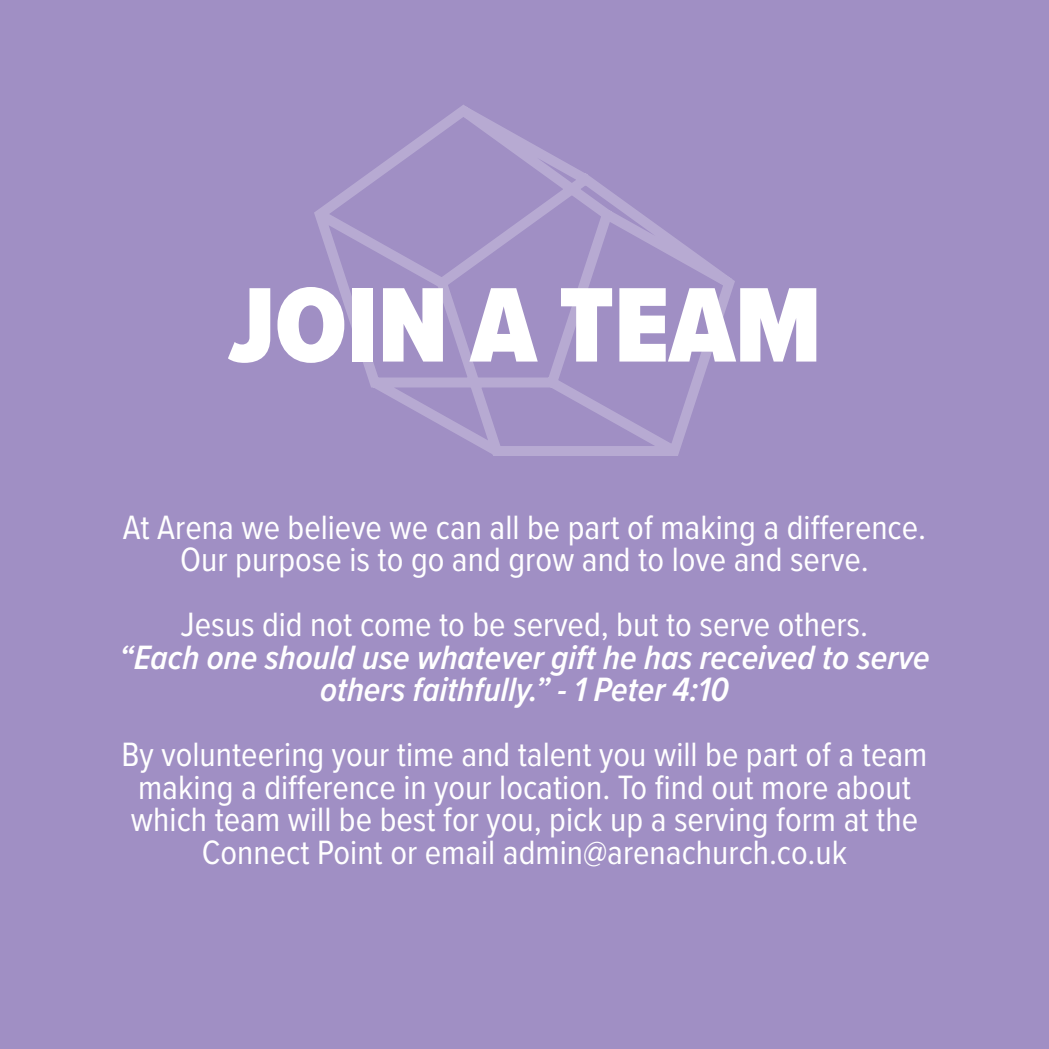
<style>
.page{position:relative;width:1049px;height:1049px;background:#a08fc4}
.page>*{position:absolute;margin:0;border:0;box-sizing:border-box;transform-origin:0 0}
.t1{font:900 110px "Proxima Nova Cond";color:#fff}
.t2{font:35px/32.5px "Proxima Nova Cond";color:#fff;text-align:center}
.t3{font:italic 600 35px/32.5px "Proxima Nova Cond";color:#fff;text-align:center}
</style>
<div class="page">
<svg style="left:314px;top:105px;width:421px;height:351px"></svg>
<p class="t1" style="left:227px;top:244px;width:596px">JOIN A TEAM</p>
<p class="t2" style="left:123px;top:509px;width:805px">At Arena we believe we can all be part of making a difference.<br>Our purpose is to go and grow and to love and serve.</p>
<p class="t2" style="left:181px;top:607px;width:689px">Jesus did not come to be served, but to serve others.</p>
<p class="t3" style="left:119px;top:640px;width:812px">“Each one should use whatever gift he has received to serve others faithfully.” - 1 Peter 4:10</p>
<p class="t2" style="left:122px;top:737px;width:807px">By volunteering your time and talent you will be part of a team making a difference in your location. To find out more about which team will be best for you, pick up a serving form at the Connect Point or email admin@arenachurch.co.uk</p>
</div>
